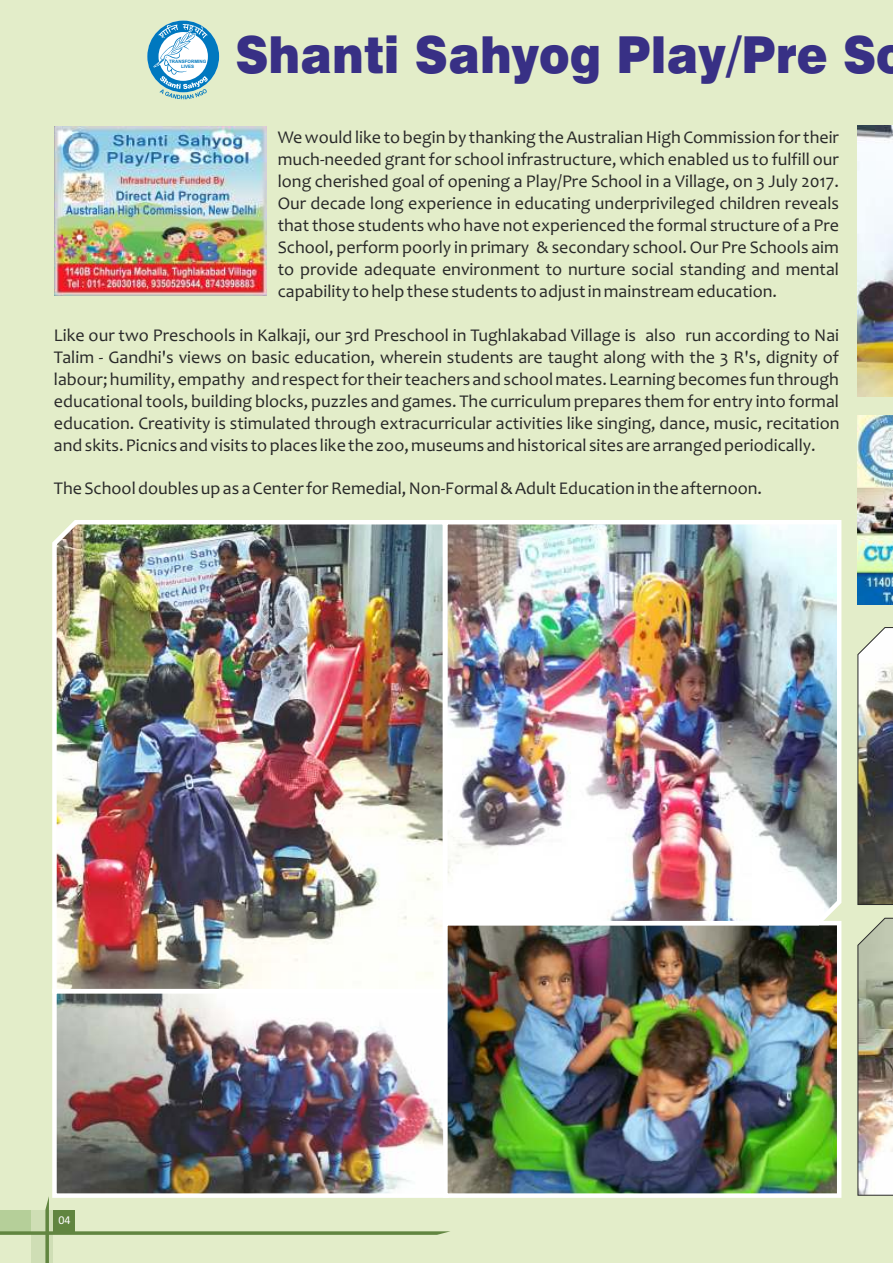
<style>
.page{position:relative;width:893px;height:1263px;background:#e3edc9}
.page>*{position:absolute;margin:0;border:0;box-sizing:border-box;transform-origin:0 0}
.t1{font:900 51px "Swiss 721 BT";color:#383085;scale:.91 1}
.t2{font:18px/21.9px "Candara";color:#292929;text-align:justify}
.t3{font:12px "Calibri";color:#fff}
.t4{font:700 4.5px/5.1px "Arial";color:#0078bf;text-align:center}
</style>
<div class="page">
<svg style="left:0;top:1210px;width:450px;height:53px"></svg>
<svg style="left:147px;top:21px;width:72px;height:78px"></svg>
<img style="left:55px;top:126px;width:212px;height:170px">
<svg style="left:37px;top:1196px;width:385px;height:19px"></svg>
<img style="left:57px;top:1024px;width:365px;height:169px">
<div style="left:52px;top:989px;width:397px;height:209px;border:4px solid #fff"></div>
<svg style="left:422px;top:957px;width:420px;height:263px"></svg>
<img style="left:448px;top:957px;width:388px;height:236px">
<div style="left:443px;top:921px;width:398px;height:277px;border:4px solid #fff"></div>
<img style="left:474px;top:490px;width:384px;height:467px">
<img style="left:474px;top:518px;width:370px;height:410px">
<img style="left:52px;top:520px;width:422px;height:504px">
<img style="left:52px;top:520px;width:397px;height:476px">
<img style="left:858px;top:415px;width:35px;height:190px">
<img style="left:858px;top:126px;width:35px;height:271px">
<img style="left:857px;top:626px;width:36px;height:279px">
<img style="left:857px;top:917px;width:36px;height:279px">
<p class="t4" style="left:169px;top:59px;width:39px">TRANSFORMING<br>LIVES</p>
<h1 class="t1" style="left:235px;top:35px;width:739px">Shanti Sahyog Play/Pre Sc</h1>
<p class="t2" style="left:278px;top:128px;width:563px">We would like to begin by thanking the Australian High Commission for their much-needed grant for school infrastructure, which enabled us to fulfill our long cherished goal of opening a Play/Pre School in a Village, on 3 July 2017.<br>Our decade long experience in educating underprivileged children reveals that those students who have not experienced the formal structure of a Pre School, perform poorly in primary &amp; secondary school. Our Pre Schools aim to provide adequate environment to nurture social standing and mental capability to help these students to adjust in mainstream education.</p>
<p class="t2" style="left:54px;top:326px;width:787px">Like our two Preschools in Kalkaji, our 3rd Preschool in Tughlakabad Village is also run according to Nai Talim - Gandhi's views on basic education, wherein students are taught along with the 3 R's, dignity of labour; humility, empathy and respect for their teachers and school mates. Learning becomes fun through educational tools, building blocks, puzzles and games. The curriculum prepares them for entry into formal education. Creativity is stimulated through extracurricular activities like singing, dance, music, recitation and skits. Picnics and visits to places like the zoo, museums and historical sites are arranged periodically.</p>
<p class="t2" style="left:54px;top:479px;width:710px">The School doubles up as a Center for Remedial, Non-Formal &amp; Adult Education in the afternoon.</p>
<p class="t3" style="left:59px;top:1215px;width:14px">04</p>
</div>
